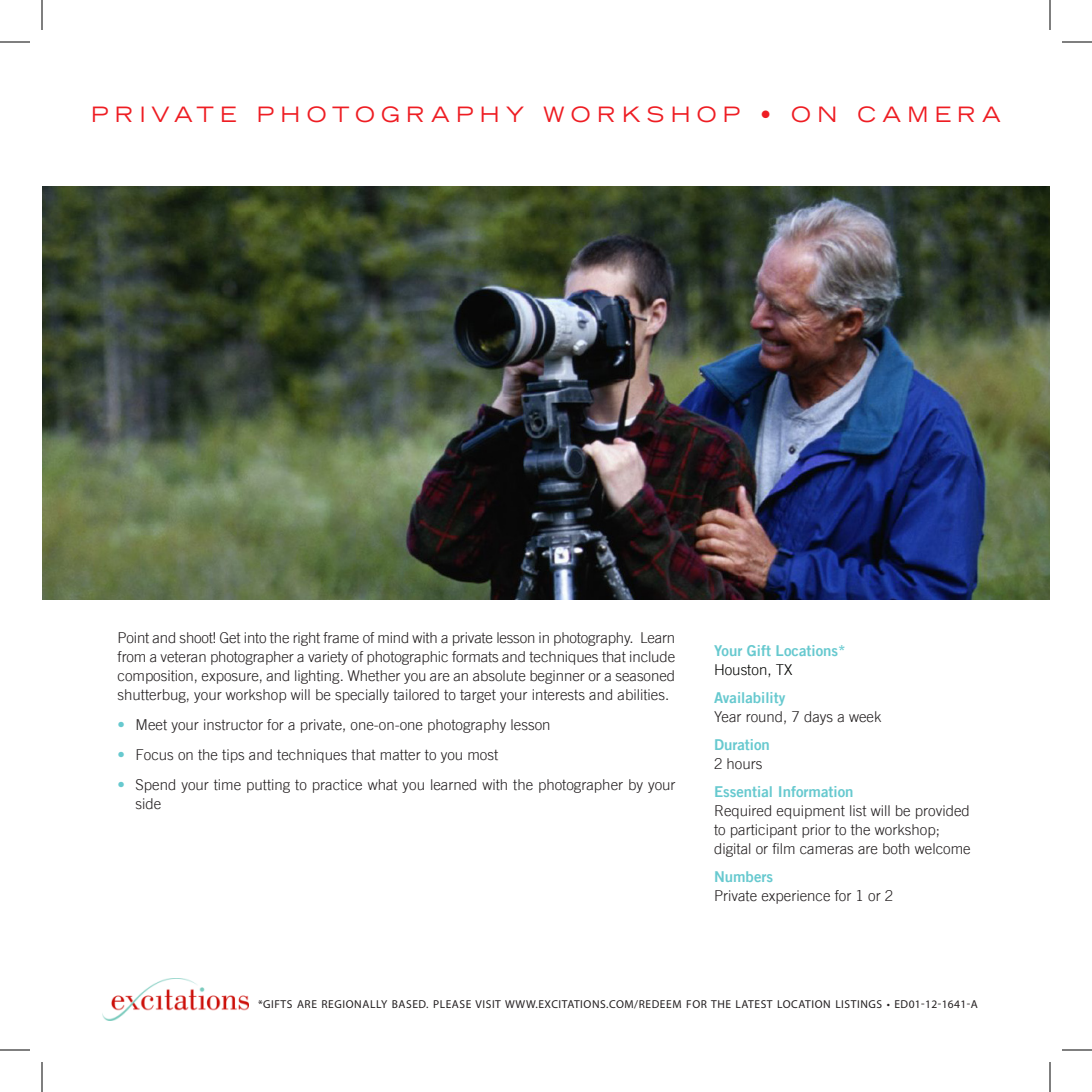
<style>
.page{position:relative;width:1092px;height:1092px;background:#fff}
.page>*{position:absolute;margin:0;border:0;box-sizing:border-box;transform-origin:0 0}
.Head{font:expanded 21px "Trade Gothic LT";letter-spacing:.3em;color:#ee1d23}
.t1{font:300 15px/19px "Trade Gothic LT";color:#231f20}
.t2{font:15px/19px "Trade Gothic LT Bold Two";color:#67c9cf}
.t3{font:300 15px/29.8px "Trade Gothic LT";color:#67c9cf;text-align:justify}
.t4{font:11.6px "Myriad Pro";letter-spacing:.05em;color:#231f20}
.s1{font-family:"Trade Gothic LT";font-weight:300;color:#040503}
.s2{font-family:"Trade Gothic LT Bold Two";font-weight:400;color:#67c9cf}
.s3{font-family:"Trade Gothic LT";font-weight:300;color:#231f20}
</style>
<div class="page">
<img style="left:102px;top:978px;width:147px;height:42px">
<img style="left:42px;top:186px;width:1008px;height:414px">
<hr style="left:0;top:42px;width:30px;height:1px;background:#000">
<hr style="left:1062px;top:42px;width:30px;height:1px;background:#000">
<hr style="left:0;top:1050px;width:30px;height:1px;background:#000">
<hr style="left:1062px;top:1050px;width:30px;height:1px;background:#000">
<hr style="left:42px;top:0;width:1px;height:30px;background:#000">
<hr style="left:42px;top:1062px;width:1px;height:30px;background:#000">
<hr style="left:1050px;top:0;width:1px;height:30px;background:#000">
<hr style="left:1050px;top:1062px;width:1px;height:30px;background:#000">
<p class="Head" style="left:91px;top:100px;width:911px">PRIVATE P HOTOGRAP HY WORKSHOP • ON CAMERA</p>
<p class="t1" style="left:118px;top:628px;width:559px;text-align:justify">Point and shoot! Get into the right frame of mind with a private lesson in photography. Learn from a veteran photographer a variety of photographic formats and techniques that include composition, exposure, and lighting. Whether you are an absolute beginner or a seasoned shutterbug, your workshop will be specially tailored to target your interests and abilities.</p>
<p class="t1" style="left:136px;top:715px;width:417px">Meet your instructor for a private, one-on-one photography lesson</p>
<p class="t1" style="left:136px;top:745px;width:364px">Focus on the tips and techniques that matter to you most</p>
<p class="t1" style="left:136px;top:775px;width:541px">Spend your time putting to practice what you learned with the photographer by your side</p>
<p class="t3" style="left:118px;top:710px;width:9px">• • •</p>
<p class="t2" style="left:714px;top:641px;width:133px">Your Gift Locations*<br><span class="s1">Houston, TX</span></p>
<p class="t1" style="left:714px;top:688px;width:169px"><span class="s2">Availability<br></span>Year round, 7 days a week</p>
<p class="t2" style="left:714px;top:735px;width:57px">Duration<br><span class="s3">2 hours</span></p>
<p class="t1" style="left:714px;top:782px;width:258px"><span class="s2">Essential Information<br></span>Required equipment list will be provided to participant prior to the workshop; digital or film cameras are both welcome</p>
<p class="t1" style="left:714px;top:867px;width:181px"><span class="s2">Numbers<br></span>Private experience for 1 or 2</p>
<p class="t4" style="left:258px;top:997px;width:389px">*GIFTS ARE REGIONALLY BASED. PLEASE VISIT WWW.EXCITATIONS.COM/REDEEM</p>
<p class="t4" style="left:686px;top:997px;width:293px">FOR THE LATEST LOCATION LISTINGS • ED01-12-1641-A</p>
</div>
